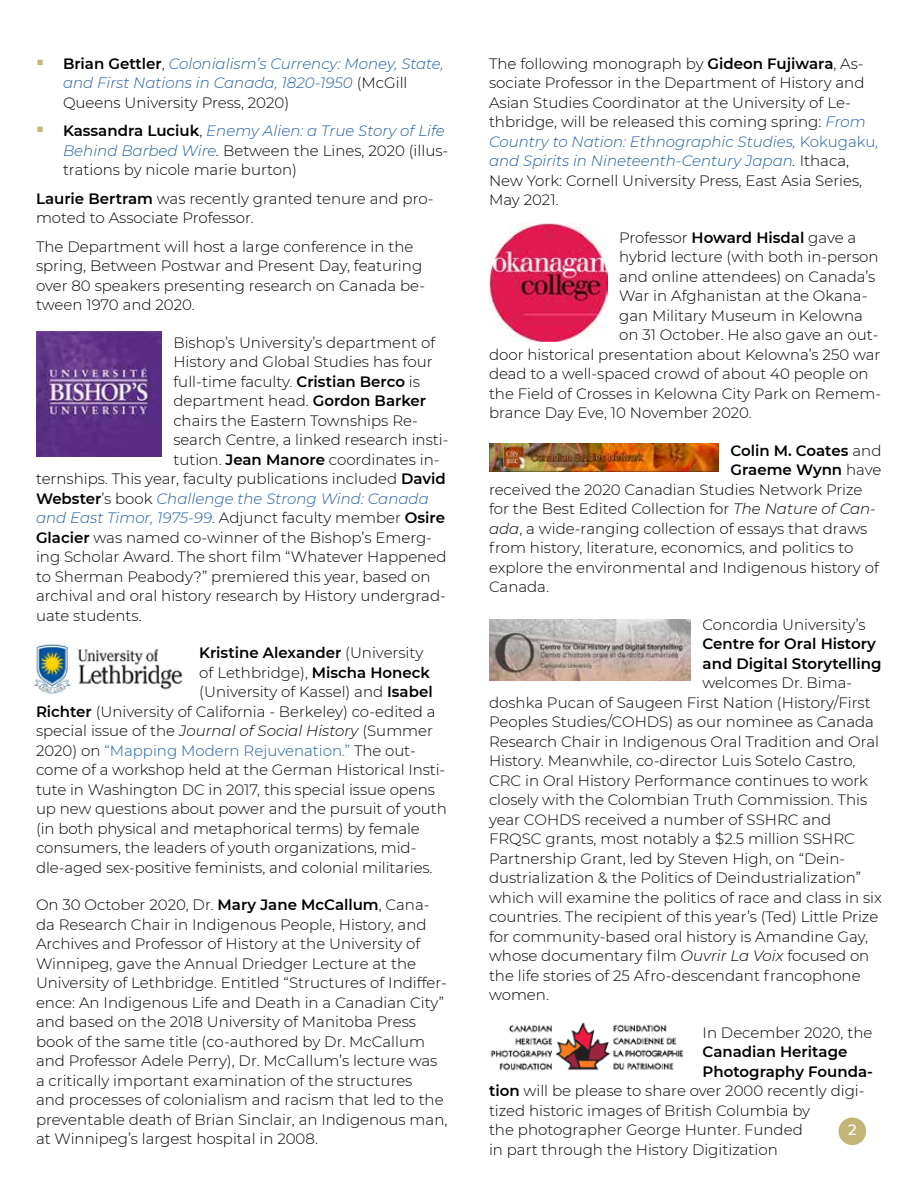
<style>
.page{position:relative;width:918px;height:1188px;background:#fff}
.page>*{position:absolute;margin:0;border:0;box-sizing:border-box;transform-origin:0 0}
.t1{font:300 15px/19.5px "Montserrat";color:#000}
.t2{font:italic 300 15px/19.5px "Montserrat";color:#215e9e}
.t3{font:600 15px/19.5px "Montserrat";color:#000}
.t4{font:300 15px "Montserrat";color:#215e9e}
.t5{font:500 15px "Montserrat";color:#fff}
.s1{color:#c3b77d}
.s2{font-weight:600;font-style:normal;color:#000}
.s3{font-style:normal;color:#000}
.s4{font-weight:600}
.s5{font-style:italic;color:#215e9e}
.s6{font-style:italic}
.s7{font-weight:300}
.s8{color:#000}
.s9{color:#215e9e}
</style>
<div class="page">
<div style="left:838px;top:1117px;width:29px;height:29px;background:#c2b578;border-radius:50%"></div>
<div style="left:837px;top:1116px;width:31px;height:31px;border:2px solid #fff;border-radius:50%"></div>
<img style="left:36px;top:332px;width:125px;height:125px">
<img style="left:34px;top:643px;width:149px;height:51px">
<img style="left:489px;top:224px;width:118px;height:117px">
<img style="left:489px;top:444px;width:229px;height:27px">
<img style="left:489px;top:620px;width:202px;height:60px">
<img style="left:490px;top:1022px;width:194px;height:49px">
<p class="t2" style="left:63px;top:53px;width:382px;text-indent:-27px"><span class="s1">▪</span> <span class="s2">Brian Gettler</span><span class="s3">,</span> Colonialism’s Currency: Money, State, and First Nations in Canada, 1820-1950 <span class="s3">(McGill<br>Queens University Press, 2020)</span></p>
<p class="t1" style="left:63px;top:120px;width:387px;text-indent:-27px"><span class="s1">▪</span> <span class="s4">Kassandra Luciuk</span>, <span class="s5">Enemy Alien: a True Story of Life<br>Behind Barbed Wire</span><span class="s6">.</span> Between the Lines, 2020 (illus&shy;trations by nicole marie burton)</p>
<p class="t1" style="left:36px;top:188px;width:399px"><span class="s4">Laurie Bertram</span> was recently granted tenure and pro&shy;moted to Associate Professor.</p>
<p class="t1" style="left:36px;top:236px;width:391px">The Department will host a large conference in the spring, Between Postwar and Present Day, featuring over 80 speakers presenting research on Canada be&shy;tween 1970 and 2020.</p>
<p class="t1" style="left:173px;top:332px;width:264px">Bishop’s University’s department of</p>
<p class="t1" style="left:173px;top:351px;width:261px">History and Global Studies has four</p>
<p class="t1" style="left:173px;top:371px;width:248px">full-time faculty. <span class="s4">Cristian Berco</span> is</p>
<p class="t1" style="left:173px;top:390px;width:254px">department head. <span class="s4">Gordon Barker</span></p>
<p class="t1" style="left:173px;top:410px;width:246px">chairs the Eastern Townships Re-</p>
<p class="t1" style="left:173px;top:429px;width:277px">search Centre, a linked research insti-</p>
<p class="t1" style="left:173px;top:449px;width:268px">tution. <span class="s4">Jean Manore</span> coordinates in-</p>
<p class="t1" style="left:36px;top:468px;width:411px">ternships. This year, faculty publications included <span class="s4">David</span></p>
<p class="t2" style="left:36px;top:488px;width:394px"><span class="s2">Webster</span><span class="s3">’s book</span> Challenge the Strong Wind: Canada</p>
<p class="t1" style="left:36px;top:507px;width:411px"><span class="s5">and East Timor, 1975-99</span>. Adjunct faculty member <span class="s4">Osire</span></p>
<p class="t1" style="left:36px;top:527px;width:397px"><span class="s4">Glacier</span> was named co-winner of the Bishop’s Emerg-</p>
<p class="t1" style="left:36px;top:546px;width:412px">ing Scholar Award. The short film “Whatever Happened</p>
<p class="t1" style="left:36px;top:566px;width:396px">to Sherman Peabody?” premiered this year, based on</p>
<p class="t1" style="left:36px;top:585px;width:411px">archival and oral history research by History undergrad-</p>
<p class="t1" style="left:36px;top:605px;width:107px">uate students.</p>
<p class="t3" style="left:199px;top:642px;width:225px">Kristine Alexander <span class="s7">(University</span></p>
<p class="t1" style="left:199px;top:662px;width:232px">of Lethbridge), <span class="s4">Mischa Honeck</span></p>
<p class="t1" style="left:199px;top:681px;width:235px">(University of Kassel) and <span class="s4">Isabel</span></p>
<p class="t1" style="left:36px;top:701px;width:401px"><span class="s4">Richter</span> (University of California - Berkeley) co-edited a</p>
<p class="t1" style="left:36px;top:720px;width:399px">special issue of the <span class="s6">Journal of Social History</span> (Summer</p>
<p class="t4" style="left:36px;top:740px;width:381px"><span class="s8">2020) on</span> “Mapping Modern Rejuvenation.” <span class="s8">The out-</span></p>
<p class="t1" style="left:36px;top:759px;width:411px">come of a workshop held at the German Historical Insti-</p>
<p class="t1" style="left:36px;top:779px;width:401px">tute in Washington DC in 2017, this special issue opens</p>
<p class="t1" style="left:36px;top:798px;width:412px">up new questions about power and the pursuit of youth</p>
<p class="t1" style="left:36px;top:818px;width:385px">(in both physical and metaphorical terms) by female</p>
<p class="t1" style="left:36px;top:837px;width:382px">consumers, the leaders of youth organizations, mid-</p>
<p class="t1" style="left:36px;top:857px;width:398px">dle-aged sex-positive feminists, and colonial militaries.</p>
<p class="t1" style="left:36px;top:894px;width:413px">On 30 October 2020, Dr. <span class="s4">Mary Jane McCallum</span>, Cana&shy;da Research Chair in Indigenous People, History, and Archives and Professor of History at the University of Winnipeg, gave the Annual Driedger Lecture at the University of Lethbridge. Entitled “Structures of Indiffer&shy;ence: An Indigenous Life and Death in a Canadian City” and based on the 2018 University of Manitoba Press book of the same title (co-authored by Dr. McCallum and Professor Adele Perry), Dr. McCallum’s lecture was a critically important examination of the structures<br>and processes of colonialism and racism that led to the preventable death of Brian Sinclair, an Indigenous man, at Winnipeg’s largest hospital in 2008.</p>
<p class="t1" style="left:489px;top:53px;width:391px">The following monograph by <span class="s4">Gideon Fujiwara</span>, As&shy;sociate Professor in the Department of History and Asian Studies Coordinator at the University of Le&shy;thbridge, will be released this coming spring: <span class="s5">From Country to Nation: Ethnographic Studies,</span> <span class="s9">Kokugaku</span><span class="s5">, and Spirits in Nineteenth-Century Japan</span><span class="s6">.</span> Ithaca, New York: Cornell University Press, East Asia Series, May 2021.</p>
<p class="t1" style="left:619px;top:227px;width:239px">Professor <span class="s4">Howard Hisdal</span> gave a</p>
<p class="t1" style="left:619px;top:246px;width:261px">hybrid lecture (with both in-person</p>
<p class="t1" style="left:619px;top:266px;width:258px">and online attendees) on Canada’s</p>
<p class="t1" style="left:619px;top:285px;width:250px">War in Afghanistan at the Okana-</p>
<p class="t1" style="left:619px;top:305px;width:245px">gan Military Museum in Kelowna</p>
<p class="t1" style="left:619px;top:324px;width:261px">on 31 October. He also gave an out-</p>
<p class="t1" style="left:489px;top:344px;width:393px">door historical presentation about Kelowna’s 250 war</p>
<p class="t1" style="left:489px;top:363px;width:381px">dead to a well-spaced crowd of about 40 people on</p>
<p class="t1" style="left:489px;top:383px;width:394px">the Field of Crosses in Kelowna City Park on Remem-</p>
<p class="t1" style="left:489px;top:402px;width:264px">brance Day Eve, 10 November 2020.</p>
<p class="t3" style="left:730px;top:440px;width:153px">Colin M. Coates <span class="s7">and</span></p>
<p class="t3" style="left:730px;top:459px;width:152px">Graeme Wynn <span class="s7">have</span></p>
<p class="t1" style="left:489px;top:479px;width:375px">received the 2020 Canadian Studies Network Prize</p>
<p class="t1" style="left:489px;top:498px;width:389px">for the Best Edited Collection for <span class="s6">The Nature of Can-</span></p>
<p class="t1" style="left:489px;top:518px;width:380px"><span class="s6">ada</span>, a wide-ranging collection of essays that draws</p>
<p class="t1" style="left:489px;top:537px;width:366px">from history, literature, economics, and politics to</p>
<p class="t1" style="left:489px;top:557px;width:391px">explore the environmental and Indigenous history of</p>
<p class="t1" style="left:489px;top:576px;width:62px">Canada.</p>
<p class="t1" style="left:703px;top:614px;width:165px">Concordia University’s</p>
<p class="t3" style="left:703px;top:633px;width:181px">Centre for Oral History and Digital Storytelling</p>
<p class="t1" style="left:489px;top:672px;width:394px;text-indent:214px">welcomes Dr. Bima&shy;doshka Pucan of Saugeen First Nation (History/First Peoples Studies/COHDS) as our nominee as Canada Research Chair in Indigenous Oral Tradition and Oral History. Meanwhile, co-director Luis Sotelo Castro, CRC in Oral History Performance continues to work closely with the Colombian Truth Commission. This year COHDS received a number of SSHRC and FRQSC grants, most notably a $2.5 million SSHRC Partnership Grant, led by Steven High, on “Dein&shy;dustrialization &amp; the Politics of Deindustrialization” which will examine the politics of race and class in six countries. The recipient of this year’s (Ted) Little Prize for community-based oral history is Amandine Gay, whose documentary film <span class="s6">Ouvrir La Voix</span> focused on the life stories of 25 Afro-descendant francophone women.</p>
<p class="t1" style="left:703px;top:1022px;width:171px">In December 2020, the</p>
<p class="t3" style="left:703px;top:1041px;width:146px">Canadian Heritage</p>
<p class="t3" style="left:703px;top:1061px;width:172px">Photography Founda-</p>
<p class="t1" style="left:489px;top:1080px;width:377px"><span class="s4">tion</span> will be please to share over 2000 recently digi-</p>
<p class="t1" style="left:489px;top:1100px;width:323px">tized historic images of British Columbia by</p>
<p class="t1" style="left:489px;top:1119px;width:315px">the photographer George Hunter. Funded</p>
<p class="t1" style="left:489px;top:1139px;width:290px">in part through the History Digitization</p>
<p class="t5" style="left:848px;top:1120px;width:10px">2</p>
</div>
